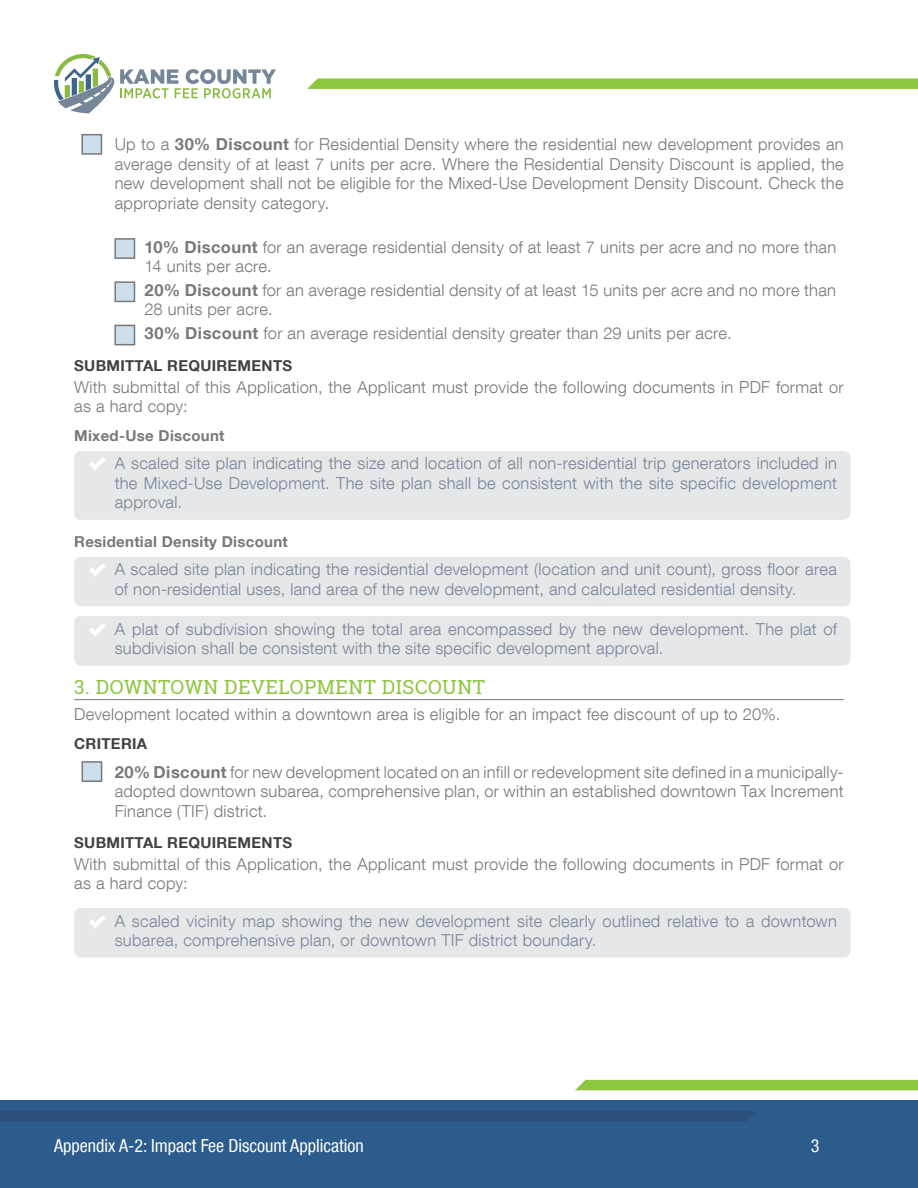
<style>
.page{position:relative;width:918px;height:1188px;background:#fff}
.page>*{position:absolute;margin:0;border:0;box-sizing:border-box;transform-origin:0 0}
.t1{font:19.5px "Roboto Slab";letter-spacing:.025em;color:#8fc740}
.t2{font:condensed 18px "Helvetica Neue LT Com";color:#fff}
.t3{font:300 16.5px/19.5px "Helvetica Neue LT Com";letter-spacing:.02em;color:#77787b}
.t4{font:300 16.5px/19.5px "Helvetica Neue LT Com";letter-spacing:.02em;color:#768698}
.t5{font:700 15px "Helvetica Neue LT Com";letter-spacing:.02em;color:#414042}
.t6{font:700 15px "Helvetica Neue LT Com";letter-spacing:.02em;color:#77787b}
.s1{font-weight:700}
.s2{font-family:"SS Standard";font-weight:400;color:#fff}
</style>
<div class="page">
<div style="left:0;top:1100px;width:918px;height:88px;background:#2c5c8b"></div>
<div style="left:571px;top:1080px;width:347px;height:10px;background:#8fc640"></div>
<div style="left:0;top:1111px;width:758px;height:11px;background:#2c5079"></div>
<svg style="left:571px;top:1079px;width:19px;height:12px"></svg>
<svg style="left:746px;top:1111px;width:12px;height:11px"></svg>
<svg style="left:54px;top:54px;width:222px;height:59px"></svg>
<div style="left:304px;top:78px;width:614px;height:11px;background:#8fc640"></div>
<svg style="left:304px;top:78px;width:18px;height:11px"></svg>
<div style="left:74px;top:451px;width:776px;height:69px;background:#e6e7e8;border-radius:7px"></div>
<div style="left:74px;top:557px;width:776px;height:49px;background:#e6e7e8;border-radius:7px"></div>
<div style="left:74px;top:616px;width:776px;height:50px;background:#e6e7e8;border-radius:7px"></div>
<hr style="left:74px;top:699px;width:770px;height:1px;background:#77787b">
<div style="left:74px;top:908px;width:776px;height:49px;background:#e6e7e8;border-radius:7px"></div>
<div style="left:81px;top:134px;width:21px;height:21px;background:#cddeed;border:2px solid #77787b"></div>
<div style="left:82px;top:761px;width:20px;height:21px;background:#cddeed;border:2px solid #77787b"></div>
<div style="left:114px;top:238px;width:21px;height:21px;background:#cddeed;border:2px solid #77787b"></div>
<div style="left:114px;top:281px;width:21px;height:21px;background:#cddeed;border:2px solid #77787b"></div>
<div style="left:114px;top:325px;width:21px;height:20px;background:#cddeed;border:2px solid #77787b"></div>
<p class="t3" style="left:115px;top:134px;width:731px;text-align:justify;text-indent:-27px">• Up to a <span class="s1">30% Discount</span> for Residential Density where the residential new development provides an average density of at least 7 units per acre. Where the Residential Density Discount is applied, the new development shall not be eligible for the Mixed-Use Development Density Discount. Check the appropriate density category.</p>
<p class="t3" style="left:145px;top:237px;width:693px"><span class="s1">10% Discount</span> for an average residential density of at least 7 units per acre and no more than<br>14 units per acre.</p>
<p class="t3" style="left:145px;top:280px;width:693px"><span class="s1">20% Discount</span> for an average residential density of at least 15 units per acre and no more than<br>28 units per acre.</p>
<p class="t3" style="left:145px;top:323px;width:589px"><span class="s1">30% Discount</span> for an average residential density greater than 29 units per acre.</p>
<p class="t5" style="left:74px;top:356px;width:219px">SUBMITTAL REQUIREMENTS</p>
<p class="t3" style="left:74px;top:377px;width:771px">With submittal of this Application, the Applicant must provide the following documents in PDF format or as a hard copy:</p>
<p class="t6" style="left:74px;top:426px;width:152px">Mixed-Use Discount</p>
<p class="t4" style="left:115px;top:453px;width:724px;text-align:justify;text-indent:-25px"><span class="s2">✓</span> A scaled site plan indicating the size and location of all non-residential trip generators included in the Mixed-Use Development. The site plan shall be consistent with the site specific development approval.</p>
<p class="t6" style="left:74px;top:532px;width:215px">Residential Density Discount</p>
<p class="t4" style="left:115px;top:559px;width:724px;text-indent:-25px"><span class="s2">✓</span> A scaled site plan indicating the residential development (location and unit count), gross floor area of non-residential uses, land area of the new development, and calculated residential density.</p>
<p class="t4" style="left:115px;top:619px;width:724px;text-indent:-25px"><span class="s2">✓</span> A plat of subdivision showing the total area encompassed by the new development. The plat of subdivision shall be consistent with the site specific development approval.</p>
<p class="t1" style="left:74px;top:673px;width:412px">3. DOWNTOWN DEVELOPMENT DISCOUNT</p>
<p class="t3" style="left:74px;top:704px;width:708px">Development located within a downtown area is eligible for an impact fee discount of up to 20%.</p>
<p class="t5" style="left:74px;top:734px;width:74px">CRITERIA</p>
<p class="t3" style="left:115px;top:762px;width:730px;text-align:justify;text-indent:-27px"><span class="s1">• 20% Discount</span> for new development located on an infill or redevelopment site defined in a municipally&shy;adopted downtown subarea, comprehensive plan, or within an established downtown Tax Increment Finance (TIF) district.</p>
<p class="t5" style="left:74px;top:833px;width:219px">SUBMITTAL REQUIREMENTS</p>
<p class="t3" style="left:74px;top:854px;width:771px">With submittal of this Application, the Applicant must provide the following documents in PDF format or as a hard copy:</p>
<p class="t4" style="left:115px;top:911px;width:724px;text-indent:-25px"><span class="s2">✓</span> A scaled vicinity map showing the new development site clearly outlined relative to a downtown subarea, comprehensive plan, or downtown TIF district boundary.</p>
<p class="t2" style="left:54px;top:1135px;width:311px">Appendix A-2: Impact Fee Discount Application</p>
<p class="t2" style="left:811px;top:1135px;width:10px">3</p>
</div>
